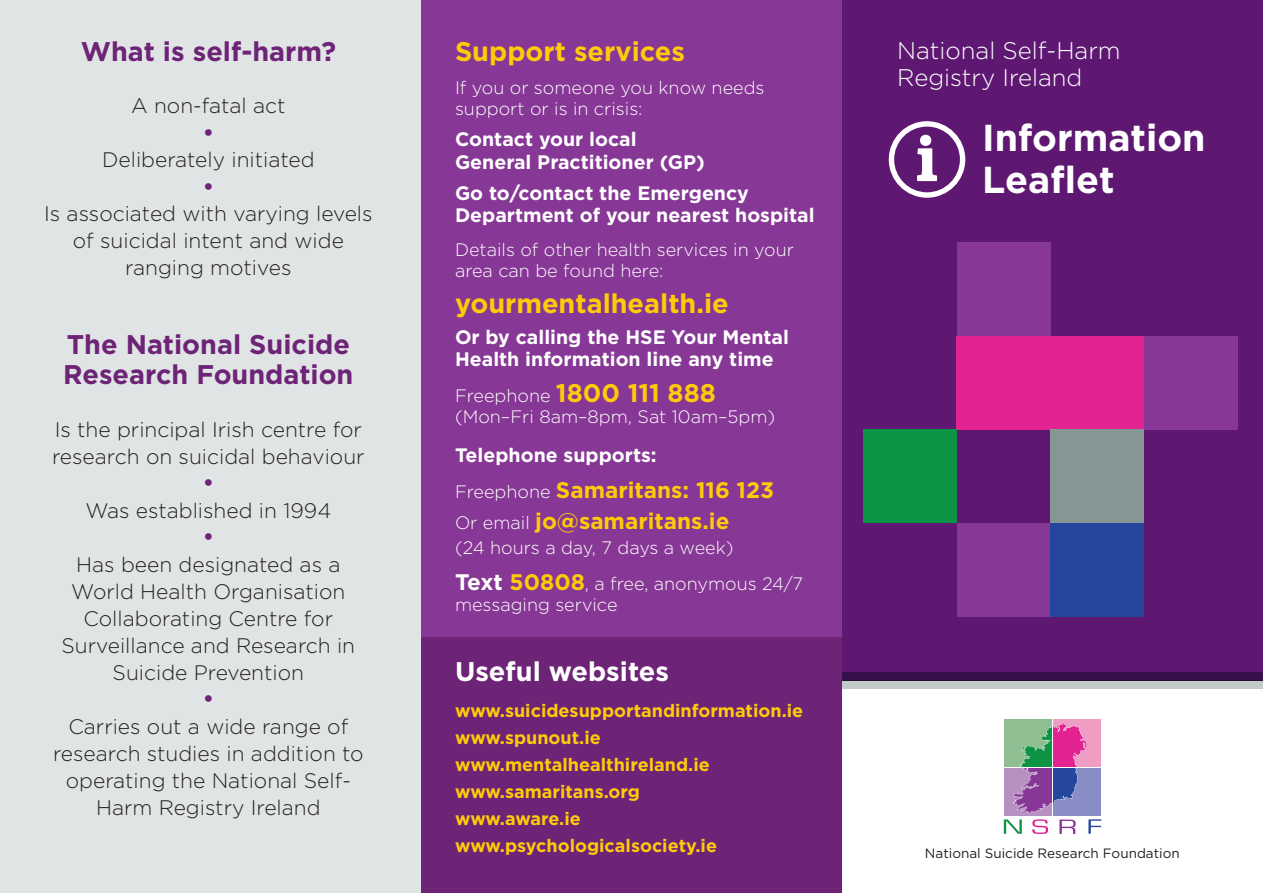
<style>
.page{position:relative;width:1263px;height:893px;background:#fff}
.page>*{position:absolute;margin:0;border:0;box-sizing:border-box;transform-origin:0 0}
.t1{font:700 37.5px/42px "Gotham";color:#fff}
.t2{font:700 27px/30px "Gotham";color:#6d2477}
.t3{font:700 27px "Gotham";color:#feca0a}
.t4{font:700 27px "Gotham";color:#fff}
.t5{font:300 27px "Gotham";color:#6d2477}
.t6{font:700 25.5px "Gotham";color:#feca0a}
.t7{font:300 24px/27px "Gotham";color:#fff}
.t8{font:700 22.5px/31.2px "Gotham";color:#feca0a}
.t9{font:300 21px/27px "Gotham";color:#231f20;text-align:center}
.t10{font:700 19.5px/22.5px "Gotham";color:#fff}
.t11{font:300 18px/21px "Gotham";color:#fff}
.t12{font:700 18px/27px "Gotham";color:#feca0a}
.t13{font:13.5px "Gotham";color:#231f20}
.s1{font-weight:300;font-size:18px;color:#fff}
.s2{font-weight:700;font-size:22.5px}
.s3{font-weight:700;font-size:22.5px;color:#feca0a}
</style>
<div class="page">
<div style="left:421px;top:0;width:425px;height:642px;background:#873795"></div>
<div style="left:421px;top:638px;width:425px;height:255px;background:#6d2477"></div>
<div style="left:842px;top:0;width:421px;height:893px;background:#fff"></div>
<div style="left:0;top:0;width:421px;height:893px;background:#e1e4e4"></div>
<div style="left:1003px;top:719px;width:48px;height:47px;background:#8ebe91"></div>
<div style="left:1053px;top:719px;width:48px;height:47px;background:#ef9dc4"></div>
<svg style="left:1004px;top:722px;width:97px;height:112px"></svg>
<div style="left:842px;top:0;width:421px;height:680px;background:#5e1872"></div>
<svg style="left:889px;top:121px;width:76px;height:77px"></svg>
<div style="left:842px;top:680px;width:421px;height:9px;background:#c2caca"></div>
<div style="left:842px;top:672px;width:421px;height:8px;background:#370f4a"></div>
<div style="left:957px;top:523px;width:93px;height:94px;background:#873795"></div>
<div style="left:957px;top:242px;width:93px;height:94px;background:#873795"></div>
<div style="left:1144px;top:336px;width:93px;height:93px;background:#873795"></div>
<div style="left:957px;top:336px;width:187px;height:93px;background:#e22391"></div>
<div style="left:863px;top:429px;width:94px;height:94px;background:#0d9344"></div>
<div style="left:1050px;top:429px;width:94px;height:94px;background:#869696"></div>
<div style="left:1050px;top:523px;width:94px;height:94px;background:#24469d"></div>
<p class="t2" style="left:81px;top:35px;width:257px">What is self-harm?</p>
<p class="t9" style="left:131px;top:92px;width:156px">A non-fatal act</p>
<p class="t5" style="left:202px;top:117px;width:14px">•</p>
<p class="t9" style="left:102px;top:146px;width:214px">Deliberately initiated</p>
<p class="t5" style="left:202px;top:171px;width:14px">•</p>
<p class="t9" style="left:44px;top:200px;width:330px">Is associated with varying levels of suicidal intent and wide ranging motives</p>
<p class="t2" style="left:63px;top:329px;width:292px">The National Suicide<br>Research Foundation</p>
<p class="t9" style="left:52px;top:415px;width:314px;text-align:left">Is the principal Irish centre for research on suicidal behaviour</p>
<p class="t5" style="left:202px;top:468px;width:14px">•</p>
<p class="t9" style="left:85px;top:496px;width:247px">Was established in 1994</p>
<p class="t5" style="left:202px;top:522px;width:14px">•</p>
<p class="t9" style="left:62px;top:550px;width:295px">Has been designated as a<br>World Health Organisation<br>Collaborating Centre for<br>Surveillance and Research in<br>Suicide Prevention</p>
<p class="t5" style="left:202px;top:684px;width:14px">•</p>
<p class="t9" style="left:53px;top:712px;width:312px">Carries out a wide range of research studies in addition to operating the National Self-<br>Harm Registry Ireland</p>
<p class="t3" style="left:455px;top:35px;width:231px">Support services</p>
<p class="t11" style="left:455px;top:77px;width:311px">If you or someone you know needs support or is in crisis:</p>
<p class="t10" style="left:455px;top:128px;width:251px">Contact your local<br>General Practitioner (GP)</p>
<p class="t10" style="left:455px;top:181px;width:361px">Go to/contact the Emergency<br>Department of your nearest hospital</p>
<p class="t11" style="left:455px;top:239px;width:340px">Details of other health services in your area can be found here:</p>
<p class="t3" style="left:455px;top:287px;width:275px">yourmentalhealth.ie</p>
<p class="t10" style="left:455px;top:325px;width:336px">Or by calling the HSE Your Mental<br>Health information line any time</p>
<p class="t6" style="left:455px;top:378px;width:262px"><span class="s1">Freephone</span> 1800 111 888</p>
<p class="t11" style="left:455px;top:406px;width:322px">(Mon–Fri 8am–8pm, Sat 10am–5pm)</p>
<p class="t10" style="left:455px;top:444px;width:203px">Telephone supports:</p>
<p class="t8" style="left:455px;top:474px;width:321px"><span class="s1">Freephone</span> Samaritans: 116 123<br><span class="s1">Or email</span> jo@samaritans.ie</p>
<p class="t11" style="left:455px;top:530px;width:350px;line-height:35.5px">(24 hours a day, 7 days a week)<br><span class="s2">Text</span> <span class="s3">50808</span>, a free, anonymous 24/7</p>
<p class="t11" style="left:455px;top:594px;width:164px">messaging service</p>
<p class="t4" style="left:455px;top:656px;width:215px">Useful websites</p>
<p class="t12" style="left:455px;top:697px;width:350px">www.suicidesupportandinformation.ie www.spunout.ie www.mentalhealthireland.ie www.samaritans.org<br>www.aware.ie www.psychologicalsociety.ie</p>
<p class="t7" style="left:897px;top:36px;width:225px">National Self-Harm<br>Registry Ireland</p>
<h1 class="t1" style="left:982px;top:116px;width:225px">Information<br>Leaflet</h1>
<p class="t13" style="left:925px;top:845px;width:256px">National Suicide Research Foundation</p>
</div>
